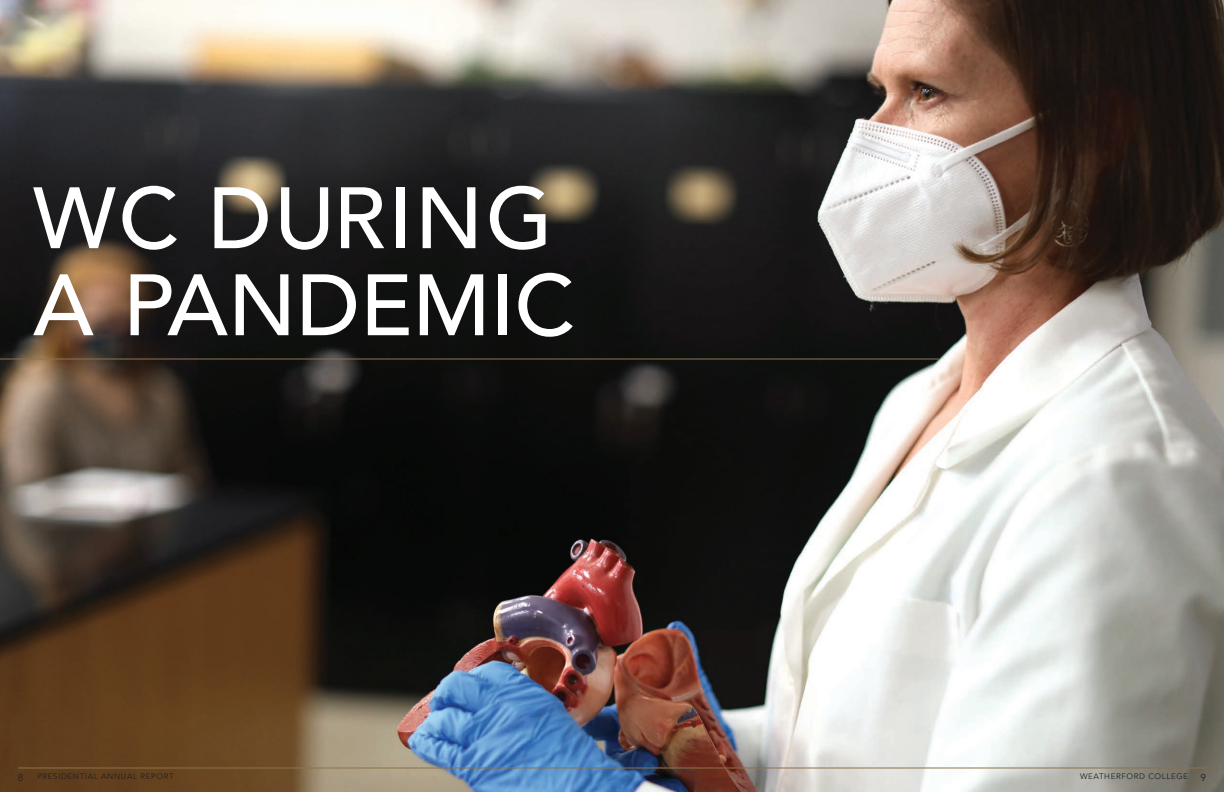
<style>
.page{position:relative;width:1224px;height:792px;background:#fff}
.page>*{position:absolute;margin:0;border:0;box-sizing:border-box;transform-origin:0 0}
.t1{font:500 86px/87px "Avenir";color:#fff}
.t2{font:10px "Avenir";color:#231f20}
.t3{font:8px "Avenir";letter-spacing:.075em;color:#231f20}
.s1{font-size:10px}
</style>
<div class="page">
<img style="left:0;top:0;width:1224px;height:792px">
<hr style="left:0;top:358px;width:939px;height:2px;background:#8b734b">
<hr style="left:18px;top:768px;width:1188px;height:1px;background:#8b734b">
<h1 class="t1" style="left:33px;top:170px;width:543px">WC DURING<br>A PANDEMIC</h1>
<p class="t2" style="left:18px;top:771px;width:7px">8</p>
<p class="t3" style="left:37px;top:771px;width:138px">PRESIDENTIAL ANNUAL REPORT</p>
<p class="t3" style="left:1080px;top:772px;width:127px">WEATHERFORD COLLEGE <span class="s1">9</span></p>
</div>
